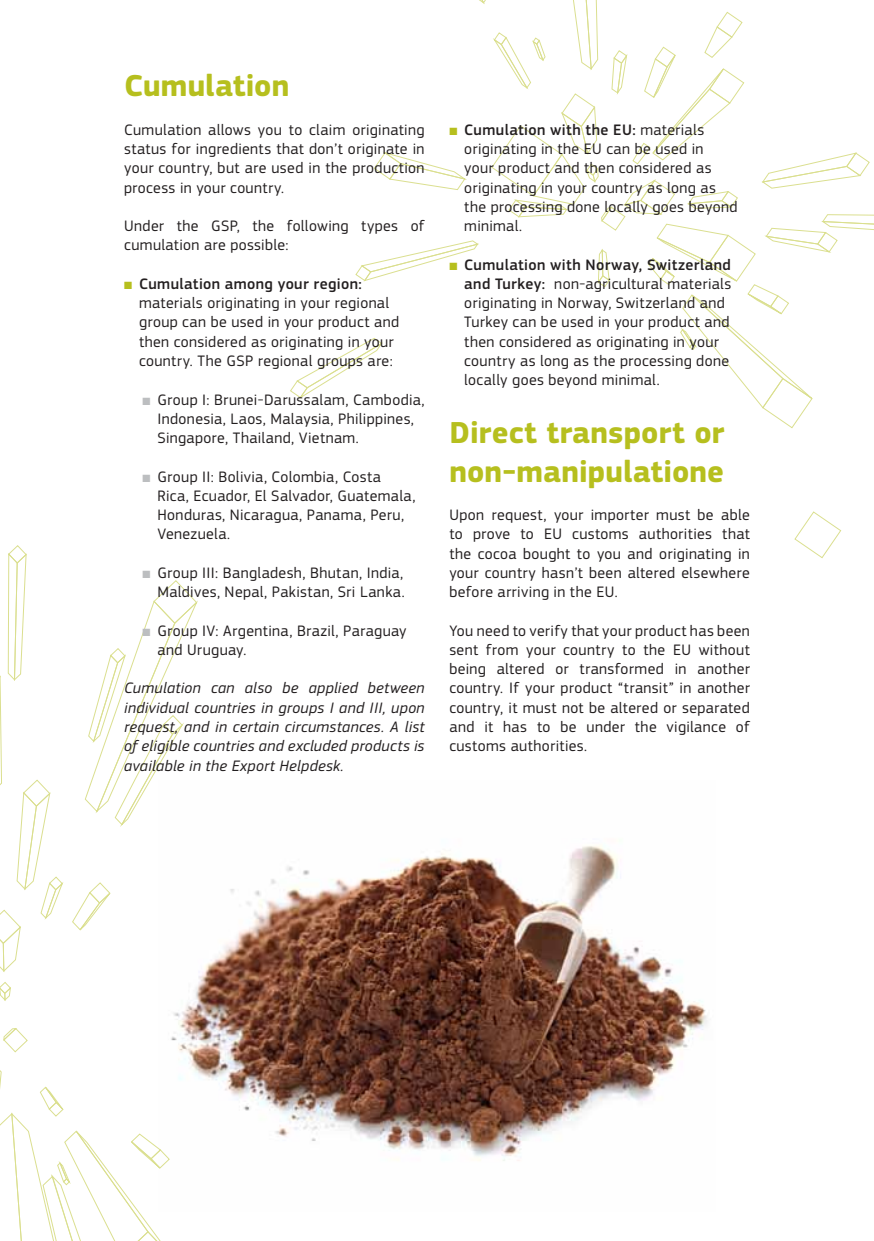
<style>
.page{position:relative;width:874px;height:1241px;background:#fff}
.page>*{position:absolute;margin:0;border:0;box-sizing:border-box;transform-origin:0 0}
.t1{font:700 31.5px/38.5px "EC Square Sans Pro";letter-spacing:.005em;color:#b6bf1e}
.t2{font:15.75px/19.2px "EC Square Sans Pro";letter-spacing:.025em;color:#231f20}
.t3{font:italic 15.75px/19.2px "EC Square Sans Pro";letter-spacing:.02em;color:#231f20;text-align:justify}
.s1{color:#b6bf1e}
.s2{font-weight:500}
.s3{color:#bcbec0}
</style>
<div class="page">
<img style="left:171px;top:845px;width:537px;height:316px">
<svg style="left:794px;top:511px;width:46px;height:47px"></svg>
<svg style="left:290px;top:0;width:583px;height:428px"></svg>
<svg style="left:85px;top:580px;width:113px;height:246px"></svg>
<svg style="left:3px;top:1028px;width:25px;height:24px"></svg>
<svg style="left:72px;top:882px;width:39px;height:49px"></svg>
<svg style="left:0;top:982px;width:11px;height:18px"></svg>
<svg style="left:0;top:545px;width:63px;height:427px"></svg>
<svg style="left:0;top:1067px;width:177px;height:173px"></svg>
<h1 class="t1" style="left:124px;top:68px;width:167px">Cumulation</h1>
<p class="t2" style="left:124px;top:120px;width:302px;text-align:justify">Cumulation allows you to claim originating status for ingredients that don’t originate in your country, but are used in the production process in your country.</p>
<p class="t2" style="left:124px;top:216px;width:302px">Under the GSP, the following types of cumulation are possible:</p>
<p class="t2" style="left:139px;top:274px;width:261px;text-indent:-15px"><span class="s1">■</span> <span class="s2">Cumulation among your region: </span>materials originating in your regional group can be used in your product and then considered as originating in your country. The GSP regional groups are:</p>
<p class="t2" style="left:157px;top:390px;width:268px;text-indent:-15px"><span class="s3">■</span> Group I: Brunei-Darussalam, Cambodia,<br>Indonesia, Laos, Malaysia, Philippines,<br>Singapore, Thailand, Vietnam.</p>
<p class="t2" style="left:157px;top:467px;width:259px;text-indent:-15px"><span class="s3">■</span> Group II: Bolivia, Colombia, Costa<br>Rica, Ecuador, El Salvador, Guatemala,<br>Honduras, Nicaragua, Panama, Peru,<br>Venezuela.</p>
<p class="t2" style="left:142px;top:563px;width:263px;text-align:right"><span class="s3">■</span> Group III: Bangladesh, Bhutan, India,<br>Maldives, Nepal, Pakistan, Sri Lanka.</p>
<p class="t2" style="left:157px;top:621px;width:250px;text-indent:-15px"><span class="s3">■</span> Group IV: Argentina, Brazil, Paraguay and Uruguay.</p>
<p class="t3" style="left:124px;top:678px;width:302px">Cumulation can also be applied between individual countries in groups I and III, upon request, and in certain circumstances. A list of eligible countries and excluded products is available in the Export Helpdesk.</p>
<p class="t2" style="left:464px;top:120px;width:274px;text-indent:-15px"><span class="s1">■</span> <span class="s2">Cumulation with the EU:</span> materials originating in the EU can be used in<br>your product and then considered as originating in your country as long as the processing done locally goes beyond minimal.</p>
<p class="t2" style="left:464px;top:255px;width:268px;text-indent:-15px"><span class="s1">■</span> <span class="s2">Cumulation with Norway, Switzerland and Turkey:</span> non-agricultural materials originating in Norway, Switzerland and Turkey can be used in your product and then considered as originating in your country as long as the processing done locally goes beyond minimal.</p>
<h1 class="t1" style="left:449px;top:414px;width:276px">Direct transport or non-manipulatione</h1>
<p class="t2" style="left:449px;top:505px;width:302px;text-align:justify">Upon request, your importer must be able to prove to EU customs authorities that the cocoa bought to you and originating in your country hasn’t been altered elsewhere before arriving in the EU.</p>
<p class="t2" style="left:449px;top:621px;width:302px;text-align:justify">You need to verify that your product has been sent from your country to the EU without being altered or transformed in another country. If your product “transit” in another country, it must not be altered or separated and it has to be under the vigilance of customs authorities.</p>
</div>
